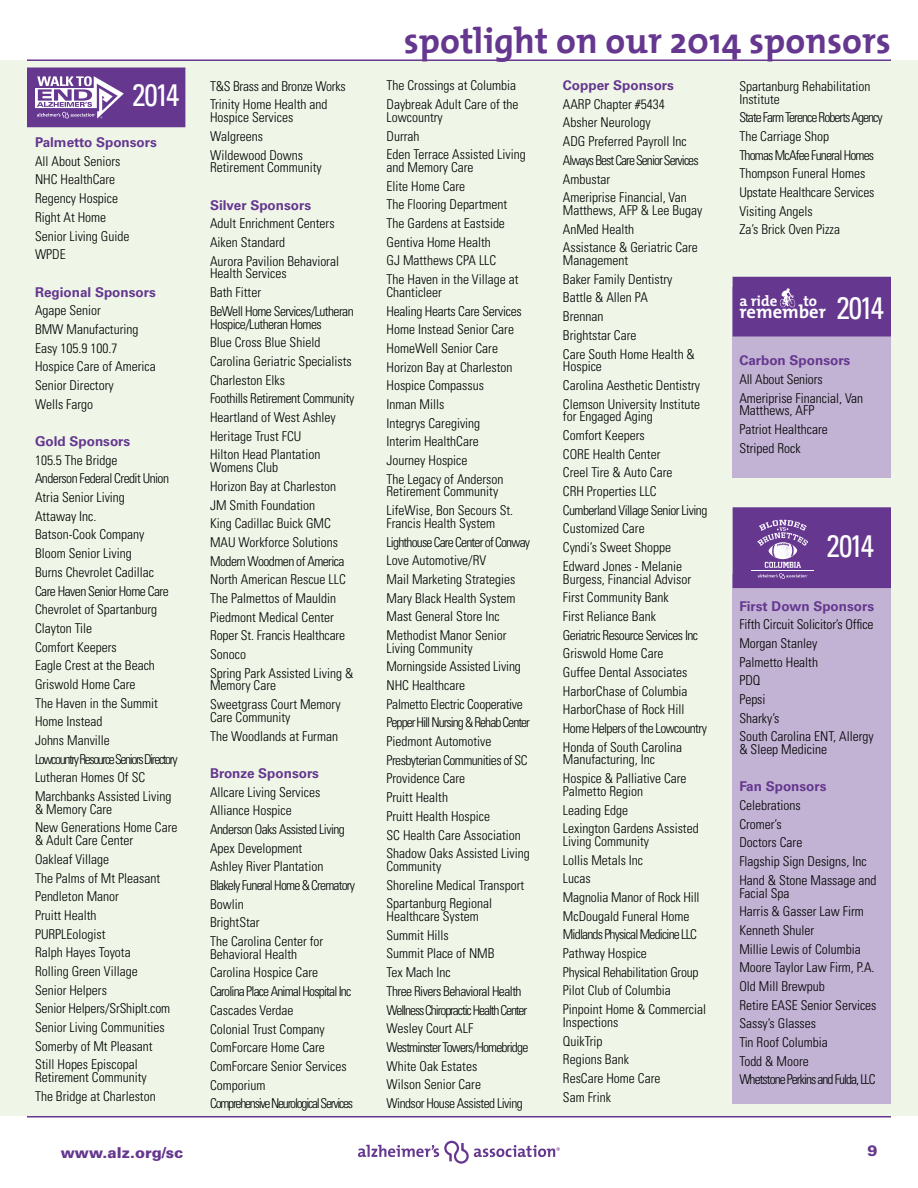
<style>
.page{position:relative;width:918px;height:1188px;background:#fff}
.page>*{position:absolute;margin:0;border:0;box-sizing:border-box;transform-origin:0 0}
.t1{font:36px "alzheimer'sassociation";color:#65378f}
.t2{font:condensed 31.2px "Univers LT Std";letter-spacing:-.08em;color:#fff;scale:.96 1}
.t3{font:18.6px "alzheimer'sassociation";color:#fff}
.t4{font:900 15px "Univers LT Std";color:#65378f}
.t5{font:14.85px "alzheimer'sassociation";color:#fff}
.t6{font:300 condensed 13.5px/18.8px "Univers LT Std";color:#000}
.t7{font:300 condensed 13.5px/18.8px "Univers LT Std";letter-spacing:-.04em;color:#000}
.t8{font:700 13.5px "Univers LT Std";color:#65378f}
.t9{font:300 condensed 13.5px/18.8px "Univers LT Std";letter-spacing:-.02em;color:#000}
</style>
<div class="page">
<hr style="left:27px;top:1116px;width:864px;height:2px;background:#65378f">
<svg style="left:358px;top:1141px;width:202px;height:23px"></svg>
<div style="left:0;top:60px;width:918px;height:1056px;background:#eff6e8"></div>
<hr style="left:27px;top:59px;width:864px;height:2px;background:#65378f">
<div style="left:27px;top:68px;width:158px;height:59px;background:#65378f"></div>
<div style="left:733px;top:575px;width:158px;height:529px;background:#c2b3d4"></div>
<div style="left:733px;top:507px;width:158px;height:81px;background:#65378f;border:2px solid #65378f"></div>
<svg style="left:35px;top:76px;width:89px;height:43px"></svg>
<hr style="left:751px;top:570px;width:63px;height:1px;background:#fff">
<svg style="left:757px;top:520px;width:51px;height:59px"></svg>
<div style="left:733px;top:287px;width:158px;height:191px;background:#c2b3d4"></div>
<div style="left:733px;top:277px;width:158px;height:60px;background:#65378f;border:2px solid #65378f"></div>
<svg style="left:779px;top:288px;width:17px;height:20px"></svg>
<h2 class="t2" style="left:132px;top:75px;width:51px">2014</h2>
<p class="t9" style="left:210px;top:77px;width:137px">T&amp;S Brass and Bronze Works<br>Trinity Home Health and</p>
<p class="t6" style="left:210px;top:108px;width:94px">Hospice Services<br>Walgreens<br>Wildewood Downs</p>
<p class="t6" style="left:210px;top:158px;width:113px">Retirement Community</p>
<p class="t8" style="left:210px;top:197px;width:103px">Silver Sponsors</p>
<p class="t6" style="left:210px;top:214px;width:130px">Adult Enrichment Centers<br>Aiken Standard<br>Aurora Pavilion Behavioral</p>
<p class="t7" style="left:210px;top:264px;width:145px">Health Services<br>Bath Fitter<br>BeWell Home Services/Lutheran</p>
<p class="t6" style="left:210px;top:314px;width:146px">Hospice/Lutheran Homes<br>Blue Cross Blue Shield<br>Carolina Geriatric Specialists<br>Charleston Elks<br>Foothills Retirement Community<br>Heartland of West Ashley<br>Heritage Trust FCU<br>Hilton Head Plantation</p>
<p class="t6" style="left:210px;top:458px;width:145px">Womens Club<br>Horizon Bay at Charleston<br>JM Smith Foundation<br>King Cadillac Buick GMC<br>MAU Workforce Solutions<br>Modern Woodmen of America<br>North American Rescue LLC<br>The Palmettos of Mauldin<br>Piedmont Medical Center<br>Roper St. Francis Healthcare<br>Sonoco<br>Spring Park Assisted Living &amp;</p>
<p class="t6" style="left:210px;top:676px;width:132px">Memory Care<br>Sweetgrass Court Memory</p>
<p class="t6" style="left:210px;top:708px;width:129px">Care Community<br>The Woodlands at Furman</p>
<p class="t8" style="left:210px;top:765px;width:110px">Bronze Sponsors</p>
<p class="t6" style="left:210px;top:782px;width:146px">Allcare Living Services<br>Alliance Hospice<br>Anderson Oaks Assisted Living<br>Apex Development<br>Ashley River Plantation<br>Blakely Funeral Home &amp; Crematory<br>Bowlin<br>BrightStar<br>The Carolina Center for</p>
<p class="t6" style="left:210px;top:945px;width:145px">Behavioral Health<br>Carolina Hospice Care<br>Carolina Place Animal Hospital Inc<br>Cascades Verdae<br>Colonial Trust Company<br>ComForcare Home Care<br>ComForcare Senior Services<br>Comporium<br>Comprehensive NeurologicalServices</p>
<p class="t8" style="left:35px;top:134px;width:123px">Palmetto Sponsors</p>
<p class="t6" style="left:35px;top:152px;width:96px">All About Seniors<br>NHC HealthCare<br>Regency Hospice<br>Right At Home<br>Senior Living Guide<br>WPDE</p>
<p class="t8" style="left:35px;top:284px;width:122px">Regional Sponsors</p>
<p class="t6" style="left:35px;top:301px;width:122px">Agape Senior<br>BMW Manufacturing<br>Easy 105.9 100.7<br>Hospice Care of America<br>Senior Directory<br>Wells Fargo</p>
<p class="t8" style="left:35px;top:433px;width:97px">Gold Sponsors</p>
<p class="t6" style="left:35px;top:451px;width:144px">105.5 The Bridge<br>Anderson Federal Credit Union<br>Atria Senior Living<br>Attaway Inc.<br>Batson-Cook Company<br>Bloom Senior Living<br>Burns Chevrolet Cadillac<br>Care Haven Senior Home Care<br>Chevrolet of Spartanburg<br>Clayton Tile<br>Comfort Keepers<br>Eagle Crest at the Beach<br>Griswold Home Care<br>The Haven in the Summit<br>Home Instead<br>Johns Manville<br>Lowcountry Resource Seniors Directory<br>Lutheran Homes Of SC<br>Marchbanks Assisted Living</p>
<p class="t6" style="left:35px;top:800px;width:144px">&amp; Memory Care<br>New Generations Home Care</p>
<p class="t6" style="left:35px;top:831px;width:137px">&amp; Adult Care Center<br>Oakleaf Village<br>The Palms of Mt Pleasant<br>Pendleton Manor<br>Pruitt Health<br>PURPLEologist<br>Ralph Hayes Toyota<br>Rolling Green Village<br>Senior Helpers<br>Senior Helpers/SrShipIt.com<br>Senior Living Communities<br>Somerby of Mt Pleasant<br>Still Hopes Episcopal</p>
<p class="t6" style="left:35px;top:1068px;width:122px">Retirement Community<br>The Bridge at Charleston</p>
<h1 class="t1" style="left:404px;top:11px;width:489px">spotlight on our 2014 sponsors</h1>
<p class="t6" style="left:387px;top:76px;width:133px">The Crossings at Columbia<br>Daybreak Adult Care of the</p>
<p class="t6" style="left:387px;top:108px;width:141px">Lowcountry<br>Durrah<br>Eden Terrace Assisted Living</p>
<p class="t6" style="left:387px;top:158px;width:133px">and Memory Care<br>Elite Home Care<br>The Flooring Department<br>The Gardens at Eastside<br>Gentiva Home Health<br>GJ Matthews CPA LLC<br>The Haven in the Village at</p>
<p class="t6" style="left:387px;top:283px;width:137px">Chanticleer<br>Healing Hearts Care Services<br>Home Instead Senior Care<br>HomeWell Senior Care<br>Horizon Bay at Charleston<br>Hospice Compassus<br>Inman Mills<br>Integrys Caregiving<br>Interim HealthCare<br>Journey Hospice<br>The Legacy of Anderson</p>
<p class="t6" style="left:387px;top:482px;width:128px">Retirement Community<br>LifeWise, Bon Secours St.</p>
<p class="t6" style="left:387px;top:514px;width:145px">Francis Health System<br>Lighthouse Care Center of Conway<br>Love Automotive/RV<br>Mail Marketing Strategies<br>Mary Black Health System<br>Mast General Store Inc<br>Methodist Manor Senior</p>
<p class="t6" style="left:387px;top:639px;width:145px">Living Community<br>Morningside Assisted Living<br>NHC Healthcare<br>Palmetto Electric Cooperative<br>Pepper Hill Nursing &amp; Rehab Center<br>Piedmont Automotive<br>Presbyterian Communities of SC<br>Providence Care<br>Pruitt Health<br>Pruitt Health Hospice<br>SC Health Care Association<br>Shadow Oaks Assisted Living</p>
<p class="t6" style="left:387px;top:857px;width:139px">Community<br>Shoreline Medical Transport<br>Spartanburg Regional</p>
<p class="t7" style="left:387px;top:907px;width:143px">Healthcare System<br>Summit Hills<br>Summit Place of NMB<br>Tex Mach Inc<br>Three Rivers Behavioral Health<br>Wellness Chiropractic Health Center<br>Wesley Court ALF<br>Westminster Towers/Homebridge<br>White Oak Estates<br>Wilson Senior Care<br>Windsor House Assisted Living</p>
<p class="t8" style="left:563px;top:77px;width:113px">Copper Sponsors</p>
<p class="t6" style="left:563px;top:95px;width:137px">AARP Chapter #5434<br>Absher Neurology<br>ADG Preferred Payroll Inc<br>Always Best Care Senior Services<br>Ambustar<br>Ameriprise Financial, Van</p>
<p class="t6" style="left:563px;top:201px;width:141px">Matthews, AFP &amp; Lee Bugay<br>AnMed Health<br>Assistance &amp; Geriatric Care</p>
<p class="t6" style="left:563px;top:251px;width:133px">Management<br>Baker Family Dentistry<br>Battle &amp; Allen PA<br>Brennan<br>Brightstar Care<br>Care South Home Health &amp;</p>
<p class="t6" style="left:563px;top:357px;width:139px">Hospice<br>Carolina Aesthetic Dentistry<br>Clemson University Institute</p>
<p class="t6" style="left:563px;top:407px;width:146px">for Engaged Aging<br>Comfort Keepers<br>CORE Health Center<br>Creel Tire &amp; Auto Care<br>CRH Properties LLC<br>Cumberland Village Senior Living<br>Customized Care<br>Cyndi’s Sweet Shoppe<br>Edward Jones - Melanie</p>
<p class="t6" style="left:563px;top:569px;width:146px">Burgess, Financial Advisor<br>First Community Bank<br>First Reliance Bank<br>Geriatric Resource Services Inc<br>Griswold Home Care<br>Guffee Dental Associates<br>HarborChase of Columbia<br>HarborChase of Rock Hill<br>Home Helpers of the Lowcountry<br>Honda of South Carolina</p>
<p class="t6" style="left:563px;top:750px;width:125px">Manufacturing, Inc<br>Hospice &amp; Palliative Care</p>
<p class="t6" style="left:563px;top:782px;width:137px">Palmetto Region<br>Leading Edge<br>Lexington Gardens Assisted</p>
<p class="t6" style="left:563px;top:832px;width:145px">Living Community<br>Lollis Metals Inc<br>Lucas<br>Magnolia Manor of Rock Hill<br>McDougald Funeral Home<br>Midlands Physical Medicine LLC<br>Pathway Hospice<br>Physical Rehabilitation Group<br>Pilot Club of Columbia<br>Pinpoint Home &amp; Commercial</p>
<p class="t6" style="left:563px;top:1013px;width:99px">Inspections<br>QuikTrip<br>Regions Bank<br>ResCare Home Care<br>Sam Frink</p>
<p class="t6" style="left:739px;top:80px;width:133px;line-height:12.8px">Spartanburg Rehabilitation<br>Institute</p>
<p class="t6" style="left:739px;top:108px;width:145px">State Farm Terence Roberts Agency<br>The Carriage Shop<br>Thomas McAfee Funeral Homes<br>Thompson Funeral Homes<br>Upstate Healthcare Services<br>Visiting Angels<br>Za’s Brick Oven Pizza</p>
<p class="t5" style="left:739px;top:289px;width:40px">a ride</p>
<p class="t5" style="left:803px;top:289px;width:15px">to</p>
<h3 class="t3" style="left:739px;top:296px;width:88px">remember</h3>
<p class="t8" style="left:739px;top:353px;width:113px">Carbon Sponsors</p>
<p class="t6" style="left:739px;top:370px;width:125px">All About Seniors<br>Ameriprise Financial, Van</p>
<p class="t6" style="left:739px;top:401px;width:90px">Matthews, AFP<br>Patriot Healthcare<br>Striped Rock</p>
<h2 class="t2" style="left:836px;top:288px;width:51px">2014</h2>
<h2 class="t2" style="left:827px;top:526px;width:51px">2014</h2>
<p class="t8" style="left:739px;top:598px;width:136px">First Down Sponsors</p>
<p class="t6" style="left:739px;top:615px;width:136px">Fifth Circuit Solicitor’s Office<br>Morgan Stanley<br>Palmetto Health<br>PDQ<br>Pepsi<br>Sharky’s<br>South Carolina ENT, Allergy</p>
<p class="t6" style="left:739px;top:740px;width:89px">&amp; Sleep Medicine</p>
<p class="t8" style="left:739px;top:779px;width:89px">Fan Sponsors</p>
<p class="t6" style="left:739px;top:796px;width:139px">Celebrations<br>Cromer’s<br>Doctors Care<br>Flagship Sign Designs, Inc<br>Hand &amp; Stone Massage and</p>
<p class="t6" style="left:739px;top:883px;width:139px">Facial Spa<br>Harris &amp; Gasser Law Firm<br>Kenneth Shuler<br>Millie Lewis of Columbia<br>Moore Taylor Law Firm, P.A.<br>Old Mill Brewpub<br>Retire EASE Senior Services<br>Sassy’s Glasses<br>Tin Roof Columbia<br>Todd &amp; Moore<br>Whetstone Perkins and Fulda, LLC</p>
<p class="t4" style="left:61px;top:1144px;width:124px">www.alz.org/sc</p>
<p class="t4" style="left:867px;top:1141px;width:12px">9</p>
</div>
